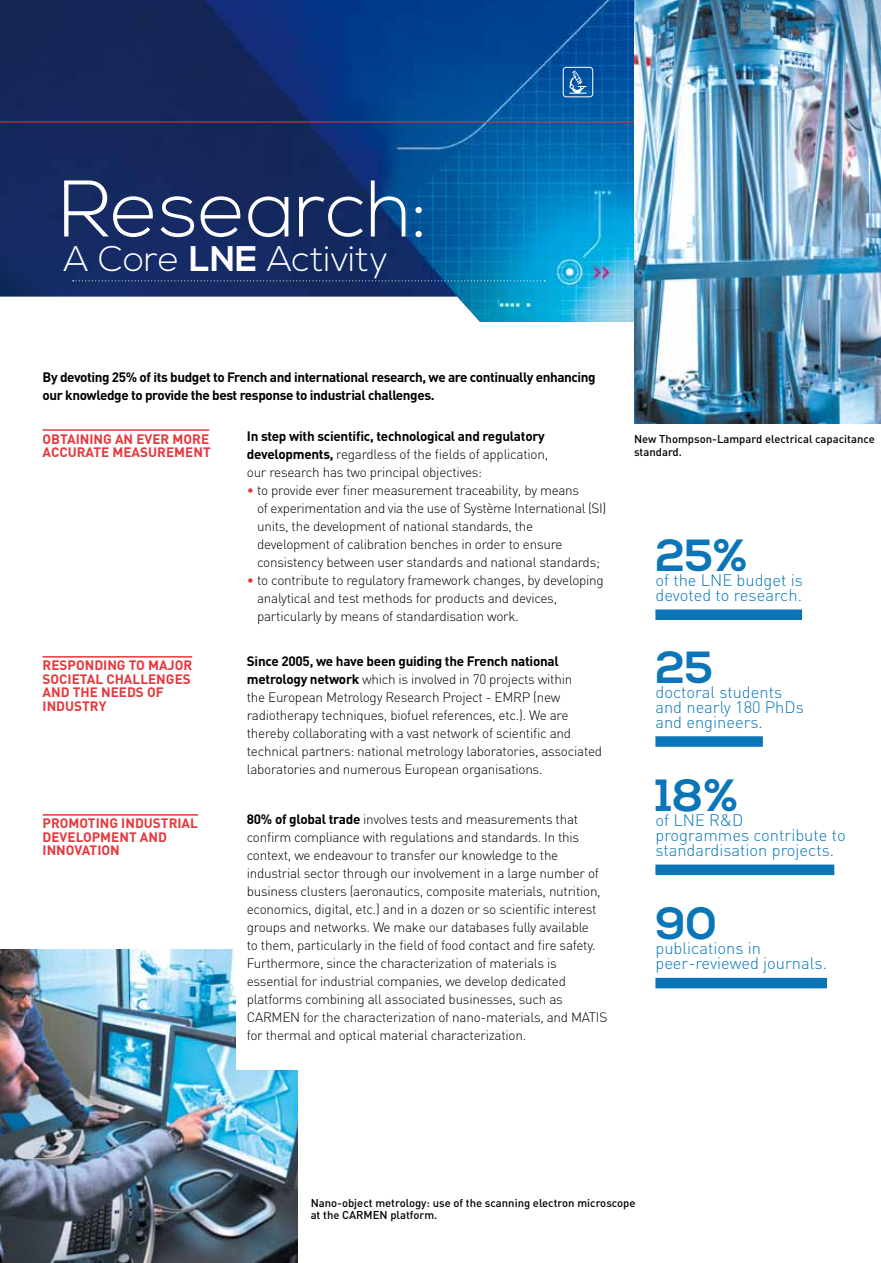
<style>
.page{position:relative;width:881px;height:1263px;background:#fff}
.page>*{position:absolute;margin:0;border:0;box-sizing:border-box;transform-origin:0 0}
.t1{font:300 79.95px "Nexa";color:#fff}
.t2{font:700 45px "Nexa";letter-spacing:-.005em;color:#0a76b8}
.t3{font:300 35.55px "Nexa";color:#fff}
.t4{font:300 16.5px/15px "DIN";color:#0a76b8}
.t5{font:300 13.5px/18px "DIN";letter-spacing:-.02em;color:#000}
.t6{font:700 13.5px/18px "DIN";letter-spacing:-.03em;color:#000}
.t7{font:700 13.5px/13.5px "DIN";color:#e5373c}
.t8{font:500 11.25px/12.8px "DIN";color:#000}
.s1{font-weight:700}
.s2{color:#e5373c}
</style>
<div class="page">
<img style="left:0;top:949px;width:298px;height:314px">
<div style="left:236px;top:876px;width:251px;height:193px;background:#fff"></div>
<img style="left:0;top:0;width:634px;height:322px">
<hr style="left:0;top:122px;width:637px;height:1px;background:#e5373c">
<svg style="left:73px;top:280px;width:472px;height:1px"></svg>
<svg style="left:0;top:297px;width:484px;height:25px"></svg>
<img style="left:634px;top:0;width:246px;height:424px">
<div style="left:562px;top:67px;width:31px;height:30px;border:1px solid #fff;border-radius:3px"></div>
<svg style="left:568px;top:70px;width:18px;height:24px"></svg>
<div style="left:655px;top:609px;width:146px;height:11px;background:#0a76b8"></div>
<div style="left:655px;top:736px;width:107px;height:11px;background:#0a76b8"></div>
<div style="left:655px;top:864px;width:179px;height:11px;background:#0a76b8"></div>
<div style="left:655px;top:978px;width:171px;height:10px;background:#0a76b8"></div>
<hr style="left:43px;top:429px;width:166px;height:2px;background:#e5373c">
<hr style="left:43px;top:656px;width:149px;height:2px;background:#e5373c">
<hr style="left:43px;top:814px;width:155px;height:2px;background:#e5373c">
<h1 class="t1" style="left:59px;top:163px;width:370px">Research:</h1>
<h3 class="t3" style="left:64px;top:238px;width:148px">A Core <span class="s1">LNE</span></h3>
<h3 class="t3" style="left:267px;top:238px;width:122px">Activity</h3>
<p class="t6" style="left:43px;top:368px;width:554px">By devoting 25% of its budget to French and international research, we are continually enhancing our knowledge to provide the best response to industrial challenges.</p>
<p class="t7" style="left:43px;top:431px;width:170px">Obtaining an ever more accurate m easurem ent</p>
<p class="t7" style="left:43px;top:658px;width:151px">Responding to major societal challenges and the needs of industry</p>
<p class="t7" style="left:43px;top:816px;width:28px">Promo</p>
<p class="t7" style="left:43px;top:816px;width:157px;text-indent:45px">ting industrial developm ent and innovation</p>
<p class="t5" style="left:247px;top:427px;width:303px"><span class="s1">I n step with scientific, technological and regulatory developments,</span> regardless of the fields of application, our research has two principal objectives:</p>
<p class="t5" style="left:257px;top:481px;width:350px;text-indent:-10px"><span class="s2">•</span> to provide ever finer measurement traceability, by means<br>of experimentation and via the use of Système International (SI) units, the development of national standards, the development of calibration benches in order to ensure consistency between user standards and national standards;</p>
<p class="t5" style="left:257px;top:571px;width:348px;text-indent:-10px"><span class="s2">•</span> to contribute to regulatory framework changes, by developing analytical and test methods for products and devices, particularly by means of standardisation work.</p>
<p class="t5" style="left:247px;top:652px;width:357px"><span class="s1">Since 2005, we have been guiding the French national metrology network</span> which is involved in 70 projects within<br>the European Metrology Research Project - EMRP (new radiotherapy techniques, biofuel references, etc.). We are thereby collaborating with a vast network of scientific and technical partners: national metrology laboratories, associated laboratories and numerous European organisations.</p>
<p class="t5" style="left:247px;top:810px;width:362px"><span class="s1">80% of global trade</span> involves tests and measurements that confirm compliance with regulations and standards. In this context, we endeavour to transfer our knowledge to the industrial sector through our involvement in a large number of business clusters (aeronautics, composite materials, nutrition, economics, digital, etc.) and in a dozen or so scientific interest groups and networks. We make our databases fully available<br>to them, particularly in the field of food contact and fire safety.<br>Furthermore, since the characterization of materials is essential for industrial companies, we develop dedicated platforms combining all associated businesses, such as CARMEN for the characterization of nano-materials, and MATIS for thermal and optical material characterization.</p>
<p class="t8" style="left:634px;top:432px;width:242px">New Thompson-Lampard electrical capacitance standard.</p>
<h2 class="t2" style="left:655px;top:529px;width:94px">25%</h2>
<p class="t4" style="left:655px;top:572px;width:149px">of the LNE budget is devoted to research.</p>
<h2 class="t2" style="left:655px;top:641px;width:59px">25</h2>
<p class="t4" style="left:655px;top:684px;width:150px">doctoral students and nearly 180 PhDs and engineers.</p>
<h2 class="t2" style="left:655px;top:769px;width:84px">18%</h2>
<p class="t4" style="left:655px;top:812px;width:192px">of LNE R&amp;D<br>programmes contribute to standardisation projects.</p>
<h2 class="t2" style="left:655px;top:898px;width:63px">90</h2>
<p class="t4" style="left:655px;top:941px;width:173px">publications in peer-reviewed journals.</p>
<p class="t8" style="left:310px;top:1196px;width:326px">Nano-object metrology: use of the scanning electron microscope at the CARMEN platform.</p>
</div>
